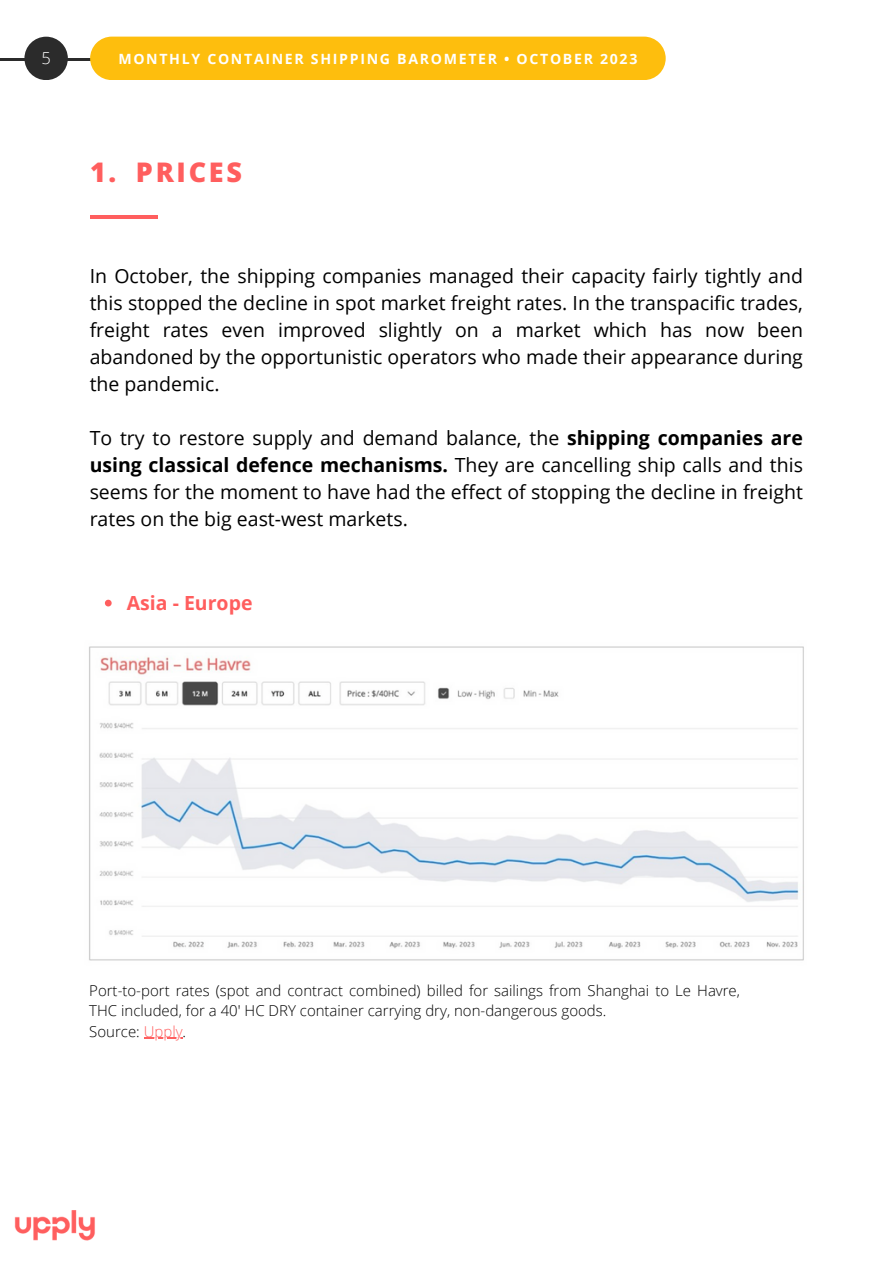
<style>
.page{position:relative;width:893px;height:1264px;background:#fff}
.page>*{position:absolute;margin:0;border:0;box-sizing:border-box;transform-origin:0 0}
.t1{font:800 27px "Open Sans";letter-spacing:.1em;color:#ff5e5e}
.t2{font:19.5px/27px "Open Sans";color:#000;text-align:justify}
.t3{font:700 19.5px "Open Sans";color:#ff5e5e}
.t4{font:300 16.5px "Open Sans";color:#fff}
.t5{font:300 15px/20.2px "Open Sans";color:#000}
.t6{font:700 14.1px "Open Sans";letter-spacing:.12em;color:#fff}
.s1{font-weight:700}
.s2{color:#ff5e5e}
</style>
<div class="page">
<hr style="left:0;top:58px;width:119px;height:3px;background:#2b2b2b">
<div style="left:24px;top:37px;width:44px;height:43px;background:#2b2b2b;border-radius:50%"></div>
<img style="left:14px;top:1210px;width:81px;height:31px">
<hr style="left:90px;top:215px;width:68px;height:4px;background:#ff5e5e">
<img style="left:89px;top:646px;width:715px;height:315px">
<svg style="left:105px;top:599px;width:7px;height:7px"></svg>
<hr style="left:144px;top:1037px;width:39px;height:1px;background:#ff5e5e">
<div style="left:90px;top:37px;width:575px;height:43px;background:#febe0d"></div>
<p class="t4" style="left:41px;top:46px;width:11px">5</p>
<p class="t6" style="left:118px;top:49px;width:520px">MONTHLY CONTAINER SHIPPING BAROMETER • OCTOBER 2023</p>
<p class="t1" style="left:90px;top:153px;width:28px">1.</p>
<p class="t1" style="left:136px;top:153px;width:108px">PRICES</p>
<p class="t2" style="left:90px;top:262px;width:714px">In October, the shipping companies managed their capacity fairly tightly and this stopped the decline in spot market freight rates. In the transpacific trades, freight rates even improved slightly on a market which has now been abandoned by the opportunistic operators who made their appearance during the pandemic.</p>
<p class="t2" style="left:90px;top:424px;width:714px">To try to restore supply and demand balance, the <span class="s1">shipping companies are using classical defence mechanisms.</span> They are cancelling ship calls and this seems for the moment to have had the effect of stopping the decline in freight rates on the big east-west markets.</p>
<p class="t3" style="left:127px;top:589px;width:127px">Asia - Europe</p>
<p class="t5" style="left:89px;top:980px;width:652px">Port-to-port rates (spot and contract combined) billed for sailings from Shanghai to Le Havre,<br>THC included, for a 40' HC DRY container carrying dry, non-dangerous goods.</p>
<p class="t5" style="left:89px;top:1020px;width:98px">Source: <span class="s2">Upply</span>.</p>
</div>
